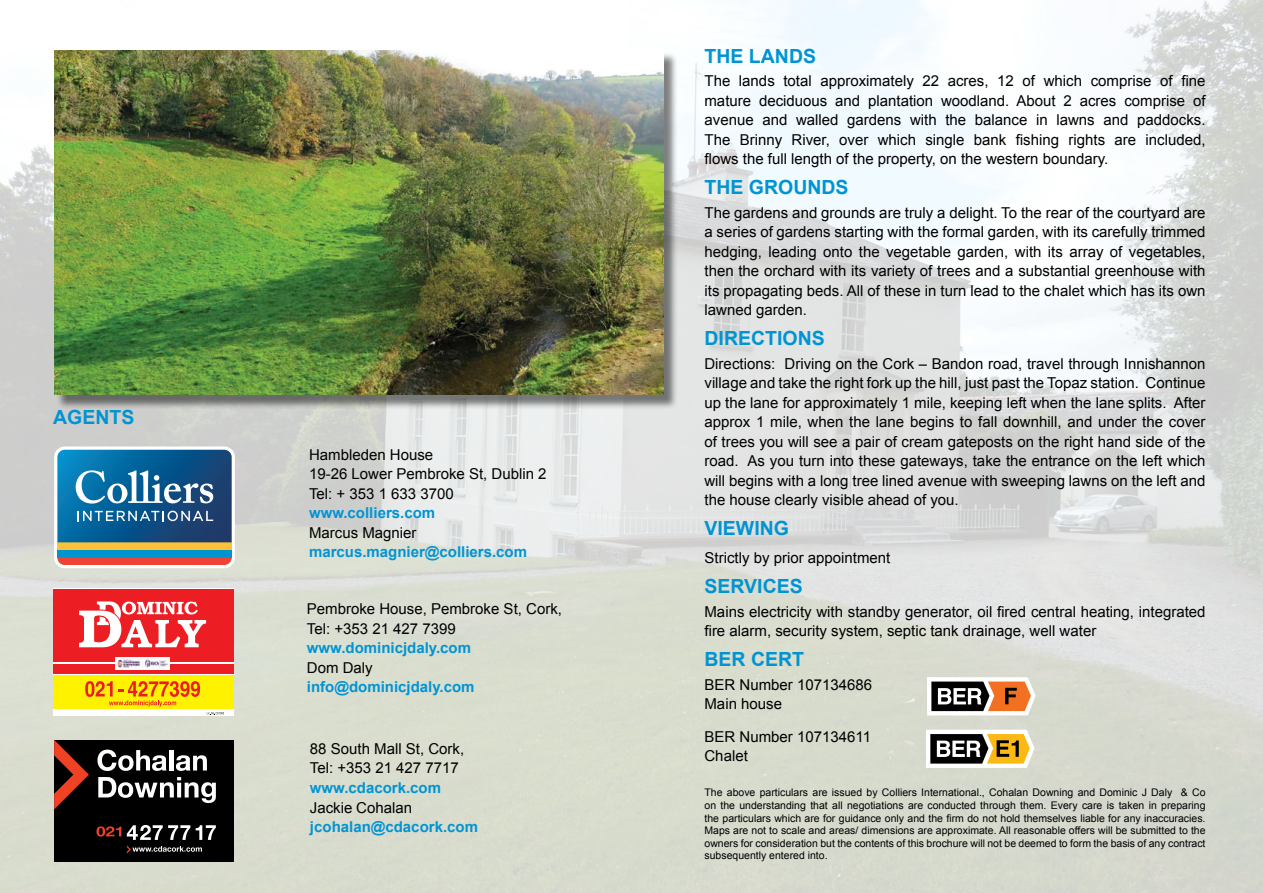
<style>
.page{position:relative;width:1263px;height:893px;background:#fff}
.page>*{position:absolute;margin:0;border:0;box-sizing:border-box;transform-origin:0 0}
.t1{font:700 19.5px "Arial";color:#0194d3}
.t2{font:15px/19.5px "Arial";color:#000}
.t3{font:700 15px "Arial";color:#0194d3}
.t4{font:10.5px/12.6px "Arial";color:#000;text-align:justify}
</style>
<div class="page">
<img style="left:0;top:0;width:1263px;height:893px">
<div style="left:56px;top:52px;width:622px;height:358px;background:#000;opacity:.5"></div>
<img style="left:54px;top:50px;width:609px;height:345px">
<div style="left:53px;top:589px;width:181px;height:127px;background:#fff"></div>
<div style="left:53px;top:676px;width:181px;height:33px;background:#fff200"></div>
<div style="left:53px;top:589px;width:181px;height:85px;background:#ed1d24"></div>
<hr style="left:53px;top:662px;width:181px;height:2px;background:#fff">
<svg style="left:79px;top:601px;width:127px;height:46px"></svg>
<svg style="left:85px;top:681px;width:115px;height:26px"></svg>
<img style="left:115px;top:657px;width:55px;height:12px">
<svg style="left:207px;top:712px;width:17px;height:3px"></svg>
<div style="left:54px;top:740px;width:180px;height:122px;background:#000"></div>
<svg style="left:97px;top:750px;width:69px;height:21px"></svg>
<hr style="left:169px;top:750px;width:4px;height:20px;background:#fff">
<svg style="left:176px;top:755px;width:31px;height:16px"></svg>
<svg style="left:98px;top:777px;width:118px;height:26px"></svg>
<svg style="left:54px;top:740px;width:35px;height:69px"></svg>
<svg style="left:97px;top:826px;width:24px;height:10px"></svg>
<svg style="left:127px;top:825px;width:89px;height:29px"></svg>
<svg style="left:927px;top:677px;width:109px;height:38px"></svg>
<svg style="left:926px;top:730px;width:108px;height:38px"></svg>
<div style="left:54px;top:446px;width:181px;height:122px;background:#fff;border-radius:11px"></div>
<div style="left:57px;top:550px;width:175px;height:8px;background:#0094cf"></div>
<div style="left:57px;top:542px;width:175px;height:8px;background:#fec137"></div>
<svg style="left:57px;top:558px;width:175px;height:7px"></svg>
<svg style="left:57px;top:450px;width:175px;height:92px;background:#276d9c"></svg>
<h1 class="t1" style="left:53px;top:404px;width:83px">AGENTS</h1>
<p class="t2" style="left:309px;top:445px;width:239px">Hambleden House<br>19-26 Lower Pembroke St, Dublin 2<br>Tel: + 353 1 633 3700</p>
<p class="t3" style="left:309px;top:503px;width:128px">www.colliers.com</p>
<p class="t2" style="left:309px;top:523px;width:109px">Marcus Magnier</p>
<p class="t3" style="left:309px;top:542px;width:220px">marcus.magnier@colliers.com</p>
<p class="t2" style="left:307px;top:599px;width:257px">Pembroke House, Pembroke St, Cork,<br>Tel: +353 21 427 7399</p>
<p class="t3" style="left:307px;top:638px;width:166px">www.dominicjdaly.com</p>
<p class="t2" style="left:307px;top:658px;width:67px">Dom Daly</p>
<p class="t3" style="left:307px;top:677px;width:169px">info@dominicjdaly.com</p>
<p class="t2" style="left:310px;top:739px;width:156px">88 South Mall St, Cork,<br>Tel: +353 21 427 7717</p>
<p class="t3" style="left:310px;top:777px;width:133px">www.cdacork.com</p>
<p class="t2" style="left:310px;top:798px;width:104px">Jackie Cohalan</p>
<p class="t3" style="left:310px;top:817px;width:170px">jcohalan@cdacork.com</p>
<h1 class="t1" style="left:704px;top:43px;width:113px">THE LANDS</h1>
<p class="t2" style="left:704px;top:71px;width:503px;text-align:justify">The lands total approximately 22 acres, 12 of which comprise of fine mature deciduous and plantation woodland. About 2 acres comprise of avenue and walled gardens with the balance in lawns and paddocks.<br>The Brinny River, over which single bank fishing rights are included, flows the full length of the property, on the western boundary.</p>
<h1 class="t1" style="left:704px;top:174px;width:146px">THE GROUNDS</h1>
<p class="t2" style="left:704px;top:203px;width:503px;text-align:justify">The gardens and grounds are truly a delight. To the rear of the courtyard are a series of gardens starting with the formal garden, with its carefully trimmed hedging, leading onto the vegetable garden, with its array of vegetables, then the orchard with its variety of trees and a substantial greenhouse with its propagating beds. All of these in turn lead to the chalet which has its own lawned garden.</p>
<h1 class="t1" style="left:704px;top:325px;width:122px">DIRECTIONS</h1>
<p class="t2" style="left:704px;top:354px;width:503px;text-align:justify">Directions: Driving on the Cork – Bandon road, travel through Innishannon village and take the right fork up the hill, just past the Topaz station. Continue up the lane for approximately 1 mile, keeping left when the lane splits. After approx 1 mile, when the lane begins to fall downhill, and under the cover of trees you will see a pair of cream gateposts on the right hand side of the road. As you turn into these gateways, take the entrance on the left which will begins with a long tree lined avenue with sweeping lawns on the left and the house clearly visible ahead of you.</p>
<h1 class="t1" style="left:704px;top:515px;width:86px">VIEWING</h1>
<p class="t2" style="left:704px;top:548px;width:187px">Strictly by prior appointment</p>
<h1 class="t1" style="left:704px;top:573px;width:100px">SERVICES</h1>
<p class="t2" style="left:704px;top:602px;width:503px">Mains electricity with standby generator, oil fired central heating, integrated fire alarm, security system, septic tank drainage, well water</p>
<h1 class="t1" style="left:704px;top:646px;width:101px">BER CERT</h1>
<p class="t2" style="left:704px;top:675px;width:169px">BER Number 107134686<br>Main house</p>
<p class="t2" style="left:704px;top:727px;width:168px">BER Number 107134611<br>Chalet</p>
<p class="t4" style="left:704px;top:786px;width:503px">The above particulars are issued by Colliers International., Cohalan Downing and Dominic J Daly &amp; Co on the understanding that all negotiations are conducted through them. Every care is taken in preparing the particulars which are for guidance only and the firm do not hold themselves liable for any inaccuracies.<br>Maps are not to scale and areas/ dimensions are approximate. All reasonable offers will be submitted to the owners for consideration but the contents of this brochure will not be deemed to form the basis of any contract subsequently entered into.</p>
</div>
